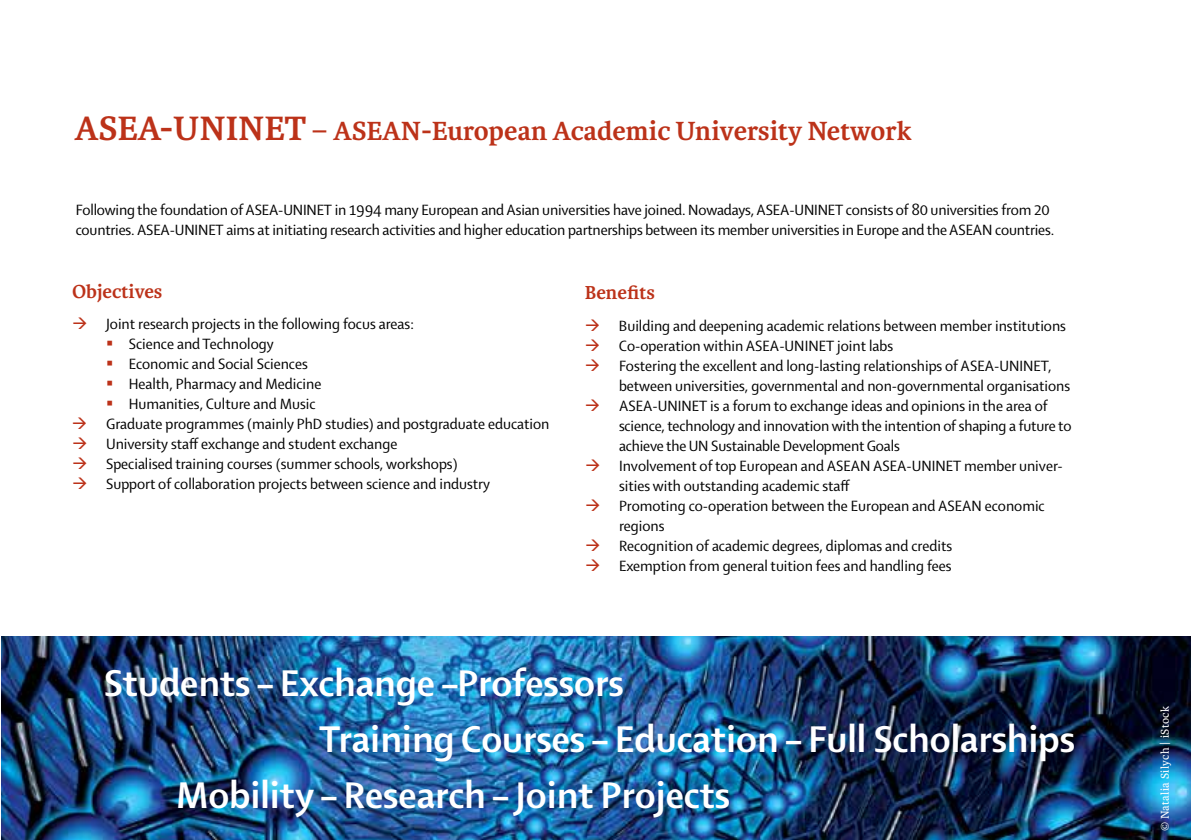
<style>
.page{position:relative;width:1191px;height:840px;background:#fff}
.page>*{position:absolute;margin:0;border:0;box-sizing:border-box;transform-origin:0 0}
.t1{font:700 40px "Shaker 2";color:#fff}
.t2{font:700 28px "Karmina Basic";color:#bc3219}
.t3{font:700 20px "Karmina Basic";color:#bc3219}
.t4{font:16px/20px "Shaker 2";color:#000}
.t5{font:12px "Karmina Basic";letter-spacing:.03em;color:#fff}
.s1{font-size:36px}
.s2{font-family:"Shaker 2";font-weight:400;font-size:36px}
</style>
<div class="page">
<img style="left:2px;top:636px;width:1189px;height:203px">
<h2 class="t2" style="left:74px;top:115px;width:839px"><span class="s1">ASEA-UNINET</span> <span class="s2">–</span> ASEAN-European Academic University Network</h2>
<p class="t4" style="left:76px;top:199px;width:980px">Following the foundation of ASEA-UNINET in 1994 many European and Asian universities have joined. Nowadays, ASEA-UNINET consists of 80 universities from 20 countries. ASEA-UNINET aims at initiating research activities and higher education partnerships between its member universities in Europe and the ASEAN countries.</p>
<p class="t3" style="left:72px;top:280px;width:92px">Objectives</p>
<p class="t4" style="left:106px;top:313px;width:309px">Joint research projects in the following focus areas:</p>
<p class="t4" style="left:129px;top:333px;width:146px">Science and Technology</p>
<p class="t4" style="left:129px;top:353px;width:180px">Economic and Social Sciences</p>
<p class="t4" style="left:129px;top:373px;width:194px">Health, Pharmacy and Medicine</p>
<p class="t4" style="left:129px;top:393px;width:188px">Humanities, Culture and Music</p>
<p class="t4" style="left:106px;top:413px;width:445px">Graduate programmes (mainly PhD studies) and postgraduate education</p>
<p class="t4" style="left:106px;top:433px;width:293px">University staff exchange and student exchange</p>
<p class="t4" style="left:106px;top:453px;width:353px">Specialised training courses (summer schools, workshops)</p>
<p class="t4" style="left:106px;top:473px;width:385px">Support of collaboration projects between science and industry</p>
<p class="t3" style="left:585px;top:281px;width:72px">Benefits</p>
<p class="t4" style="left:619px;top:315px;width:454px">Building and deepening academic relations between member institutions Co-operation within ASEA-UNINET joint labs<br>Fostering the excellent and long-lasting relationships of ASEA-UNINET, between universities, governmental and non-governmental organisations ASEA-UNINET is a forum to exchange ideas and opinions in the area of science, technology and innovation with the intention of shaping a future to achieve the UN Sustainable Development Goals<br>Involvement of top European and ASEAN ASEA-UNINET member univer&shy;sities with outstanding academic staff<br>Promoting co-operation between the European and ASEAN economic regions<br>Recognition of academic degrees, diplomas and credits<br>Exemption from general tuition fees and handling fees</p>
<h1 class="t1" style="left:104px;top:656px;width:521px">Students – Exchange –Professors</h1>
<h1 class="t1" style="left:319px;top:712px;width:757px">Training Courses – Education – Full Scholarships</h1>
<h1 class="t1" style="left:176px;top:768px;width:555px">Mobility – Research – Joint Projects</h1>
<p class="t5" style="left:1158px;top:831px;width:127px;rotate:-90deg">© Natalia Silych | iStock</p>
</div>
